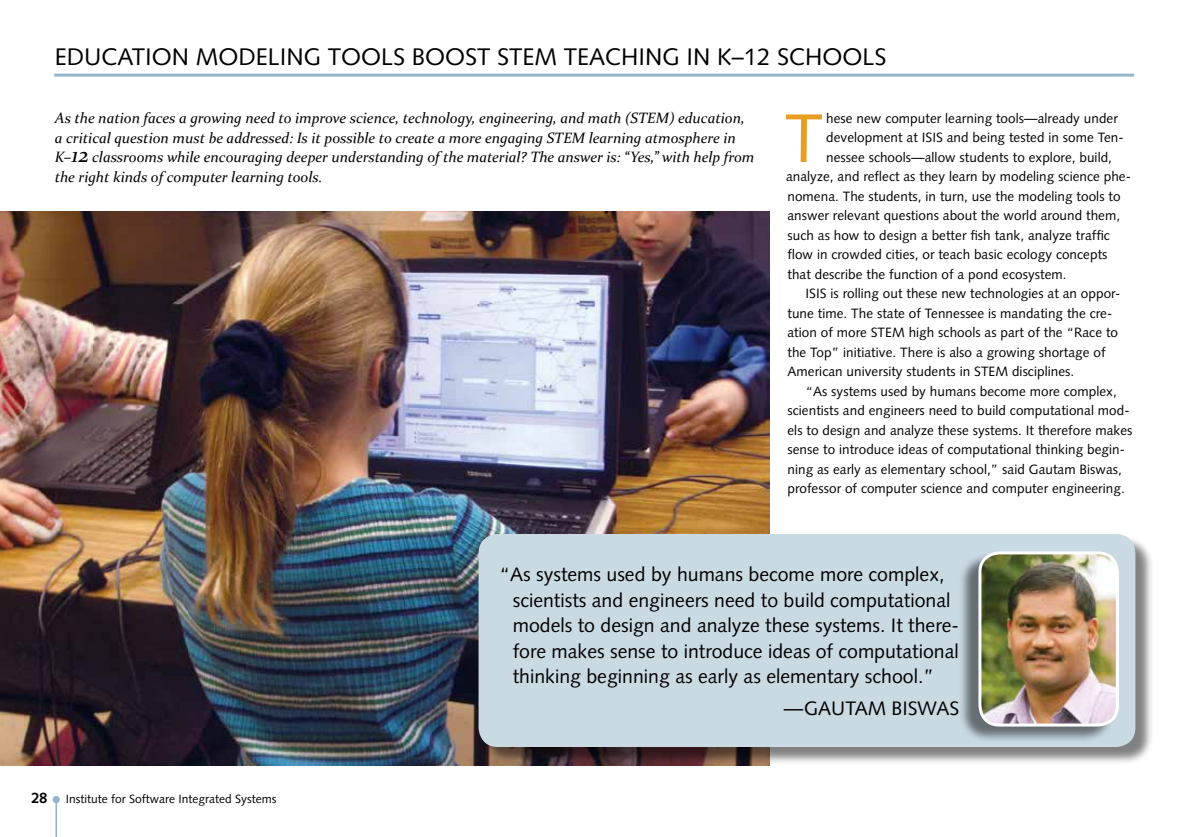
<style>
.page{position:relative;width:1188px;height:837px;background:#fff}
.page>*{position:absolute;margin:0;border:0;box-sizing:border-box;transform-origin:0 0}
.t1{font:68.7px "Syntax";color:#e89e23}
.t2{font:24px "Syntax";color:#000}
.t3{font:19.5px/25.5px "Syntax";color:#000}
.t4{font:italic 15px/19.5px "Constantia";color:#000}
.t5{font:13.5px "Syntax";letter-spacing:.005em;color:#000}
.t6{font:12px "Syntax";color:#000}
.s1{font-size:22.5px}
.s2{font-weight:700;font-size:15px}
</style>
<div class="page">
<div style="left:53px;top:796px;width:7px;height:7px;background:#92b6c7;border-radius:50%"></div>
<hr style="left:55px;top:800px;width:2px;height:37px;background:#92b6c7">
<img style="left:0;top:211px;width:769px;height:554px">
<hr style="left:54px;top:74px;width:1080px;height:3px;background:#92b6c7">
<div style="left:481px;top:536px;width:673px;height:230px;background:#000;opacity:.5"></div>
<div style="left:479px;top:534px;width:656px;height:213px;background:#c9dae3;border-radius:19px"></div>
<div style="left:958px;top:552px;width:157px;height:191px;background:#000;opacity:.5"></div>
<img style="left:980px;top:553px;width:135px;height:172px">
<div style="left:978px;top:551px;width:141px;height:176px;border:3px solid #fff;border-radius:19px"></div>
<h2 class="t2" style="left:55px;top:42px;width:16px">Edu</h2>
<h2 class="t2" style="left:102px;top:42px;width:784px">cati on Modeli ng Tools Boost STEM Teachi ng i n K–12 Schools</h2>
<p class="t4" style="left:55px;top:107px;width:701px">As the nation faces a growing need to improve science, technology, engineering, and math (STEM) education, a critical question must be addressed: Is it possible to create a more engaging STEM learning atmosphere in K–<span class="s1">12</span> classrooms while encouraging deeper understanding of the material? The answer is: “Yes,” with help from the right kinds of computer learning tools.</p>
<h1 class="t1" style="left:785px;top:98px;width:38px">T</h1>
<p class="t5" style="left:826px;top:110px;width:293px">hese new computer learning tools—already under</p>
<p class="t5" style="left:826px;top:130px;width:299px">development at ISIS and being tested in some Ten-</p>
<p class="t5" style="left:826px;top:149px;width:287px">nessee schools—allow students to explore, build,</p>
<p class="t5" style="left:786px;top:169px;width:347px">analyze, and reflect as they learn by modeling science phe-</p>
<p class="t5" style="left:788px;top:188px;width:335px">nomena. The students, in turn, use the modeling tools to</p>
<p class="t5" style="left:788px;top:208px;width:334px">answer relevant questions about the world around them,</p>
<p class="t5" style="left:788px;top:227px;width:324px">such as how to design a better fish tank, analyze traffic</p>
<p class="t5" style="left:788px;top:247px;width:321px">flow in crowded cities, or teach basic ecology concepts</p>
<p class="t5" style="left:788px;top:266px;width:281px">that describe the function of a pond ecosystem.</p>
<p class="t5" style="left:806px;top:286px;width:316px">ISIS is rolling out these new technologies at an oppor-</p>
<p class="t5" style="left:788px;top:305px;width:326px">tune time. The state of Tennessee is mandating the cre-</p>
<p class="t5" style="left:788px;top:325px;width:332px">ation of more STEM high schools as part of the “Race to</p>
<p class="t5" style="left:788px;top:344px;width:320px">the Top” initiative. There is also a growing shortage of</p>
<p class="t5" style="left:788px;top:364px;width:288px">American university students in STEM disciplines.</p>
<p class="t5" style="left:806px;top:383px;width:313px">“As systems used by humans become more complex,</p>
<p class="t5" style="left:788px;top:403px;width:344px">scientists and engineers need to build computational mod-</p>
<p class="t5" style="left:788px;top:422px;width:346px">els to design and analyze these systems. It therefore makes</p>
<p class="t5" style="left:788px;top:442px;width:339px">sense to introduce ideas of computational thinking begin-</p>
<p class="t5" style="left:788px;top:461px;width:336px">ning as early as elementary school,” said Gautam Biswas,</p>
<p class="t5" style="left:788px;top:481px;width:339px">professor of computer science and computer engineering.</p>
<p class="t6" style="left:32px;top:792px;width:246px"><span class="s2">28</span> Institute for Software Integrated Systems</p>
<p class="t3" style="left:513px;top:562px;width:448px;text-indent:-13px">“As systems used by humans become more complex, scientists and engineers need to build computational models to design and analyze these systems. It there&shy;fore makes sense to introduce ideas of computational thinking beginning as early as elementary school.”</p>
<h3 class="t3" style="left:784px;top:695px;width:177px">—GAUTAM BISWAS</h3>
</div>
